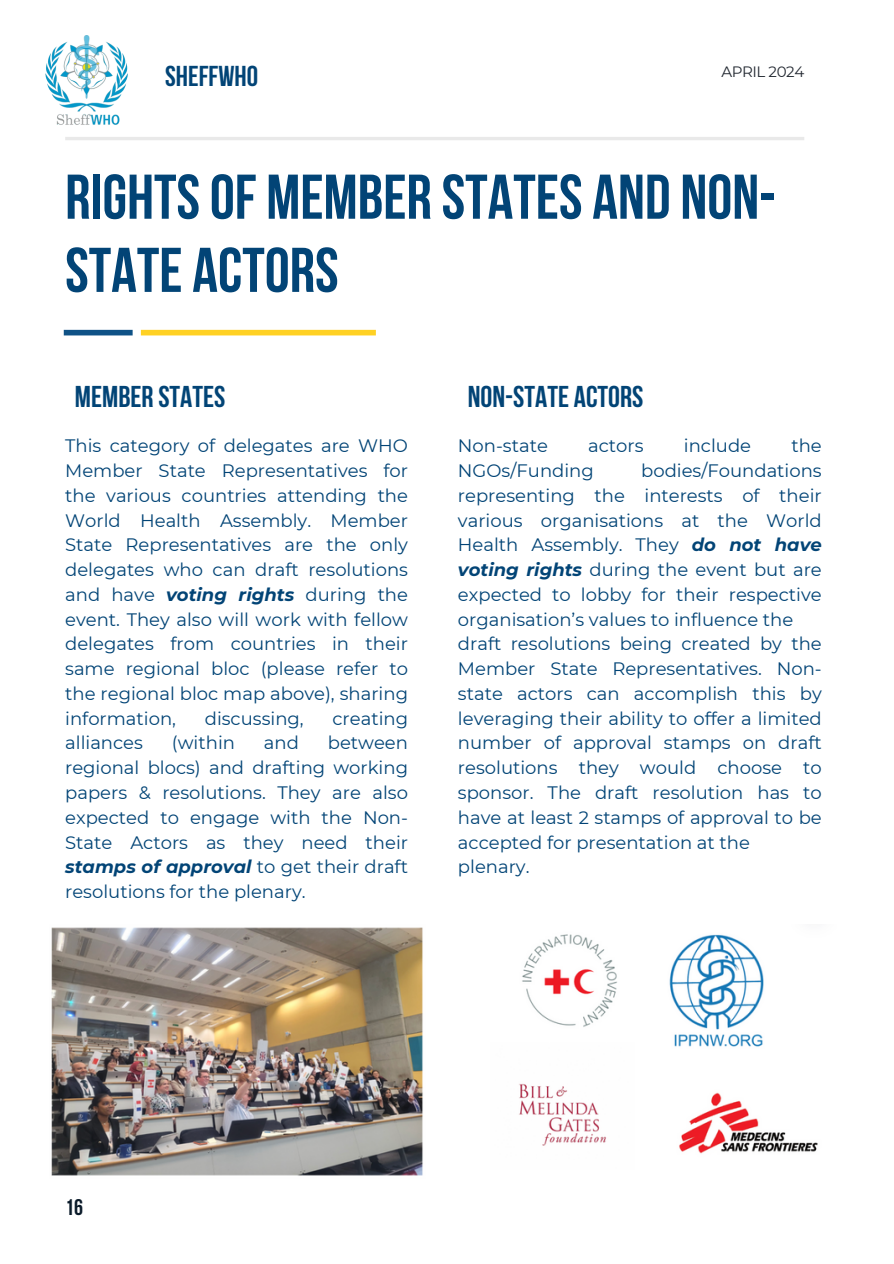
<style>
.page{position:relative;width:894px;height:1264px;background:#fff}
.page>*{position:absolute;margin:0;border:0;box-sizing:border-box;transform-origin:0 0}
.t1{font:700 63px/73.2px "Bebas Neue";color:#024476}
.t2{font:700 30px "Bebas Neue";color:#024476}
.t3{font:700 28.65px "Bebas Neue";color:#024476}
.t4{font:700 22.5px "Bebas Neue";color:#0b1b2a}
.t5{font:18px/24.8px "Montserrat";color:#024476;text-align:justify}
.t6{font:15px "Montserrat";letter-spacing:-.025em;color:#222831}
.s1{font-weight:700;font-style:italic}
</style>
<div class="page">
<hr style="left:65px;top:137px;width:739px;height:3px;background:#e9e9e9">
<div style="left:141px;top:330px;width:235px;height:5px;background:#ffd124"></div>
<div style="left:64px;top:330px;width:69px;height:5px;background:#0f5286"></div>
<img style="left:519px;top:934px;width:299px;height:220px">
<img style="left:45px;top:36px;width:83px;height:89px">
<img style="left:51px;top:927px;width:372px;height:249px">
<h3 class="t3" style="left:165px;top:65px;width:94px">SHEFFWHO</h3>
<p class="t6" style="left:721px;top:62px;width:84px">APRIL 2024</p>
<h1 class="t1" style="left:65px;top:166px;width:712px">RIGHTS OF MEMBER STATES AND NON-<br>STATE ACTORS</h1>
<h2 class="t2" style="left:75px;top:384px;width:152px">MEMBER STATES</h2>
<p class="t5" style="left:65px;top:433px;width:344px">This category of delegates are WHO Member State Representatives for the various countries attending the World Health Assembly. Member State Representatives are the only delegates who can draft resolutions and have <span class="s1">voting rights</span> during the event. They also will work with fellow delegates from countries in their same regional bloc (please refer to the regional bloc map above), sharing information,</p>
<p class="t5" style="left:205px;top:706px;width:100px">discussing,</p>
<p class="t5" style="left:332px;top:706px;width:77px">creating</p>
<p class="t5" style="left:65px;top:730px;width:344px;text-indent:262px">between regional blocs) and drafting working papers &amp; resolutions. They are also expected to engage with the Non-State Actors as they need their <span class="s1">stamps of approval</span> to get their draft resolutions for the plenary.</p>
<p class="t5" style="left:65px;top:730px;width:79px">alliances</p>
<p class="t5" style="left:172px;top:730px;width:65px">(within</p>
<p class="t5" style="left:264px;top:730px;width:37px">and</p>
<h2 class="t2" style="left:467px;top:384px;width:177px">NON-STATE ACTORS</h2>
<p class="t5" style="left:458px;top:433px;width:91px">Non-state</p>
<p class="t5" style="left:588px;top:433px;width:57px">actors</p>
<p class="t5" style="left:683px;top:433px;width:69px">include</p>
<p class="t5" style="left:791px;top:433px;width:32px">the</p>
<p class="t5" style="left:458px;top:458px;width:137px">NGOs/Funding</p>
<p class="t5" style="left:458px;top:458px;width:365px;text-align:left;text-indent:183px">bodies/Foundations representing the interests of their various organisations at the World Health Assembly. They <span class="s1">do not have voting rights</span> during the event but are expected to lobby for their respective organisation’s values to influence the draft resolutions being created by the Member State Representatives. Non&shy;state actors can accomplish this by leveraging their ability to offer a limited number of approval stamps on draft resolutions they would choose to sponsor. The draft resolution has to have at least 2 stamps of approval to be accepted for presentation at the plenary.</p>
<p class="t4" style="left:65px;top:1197px;width:19px">16</p>
</div>
